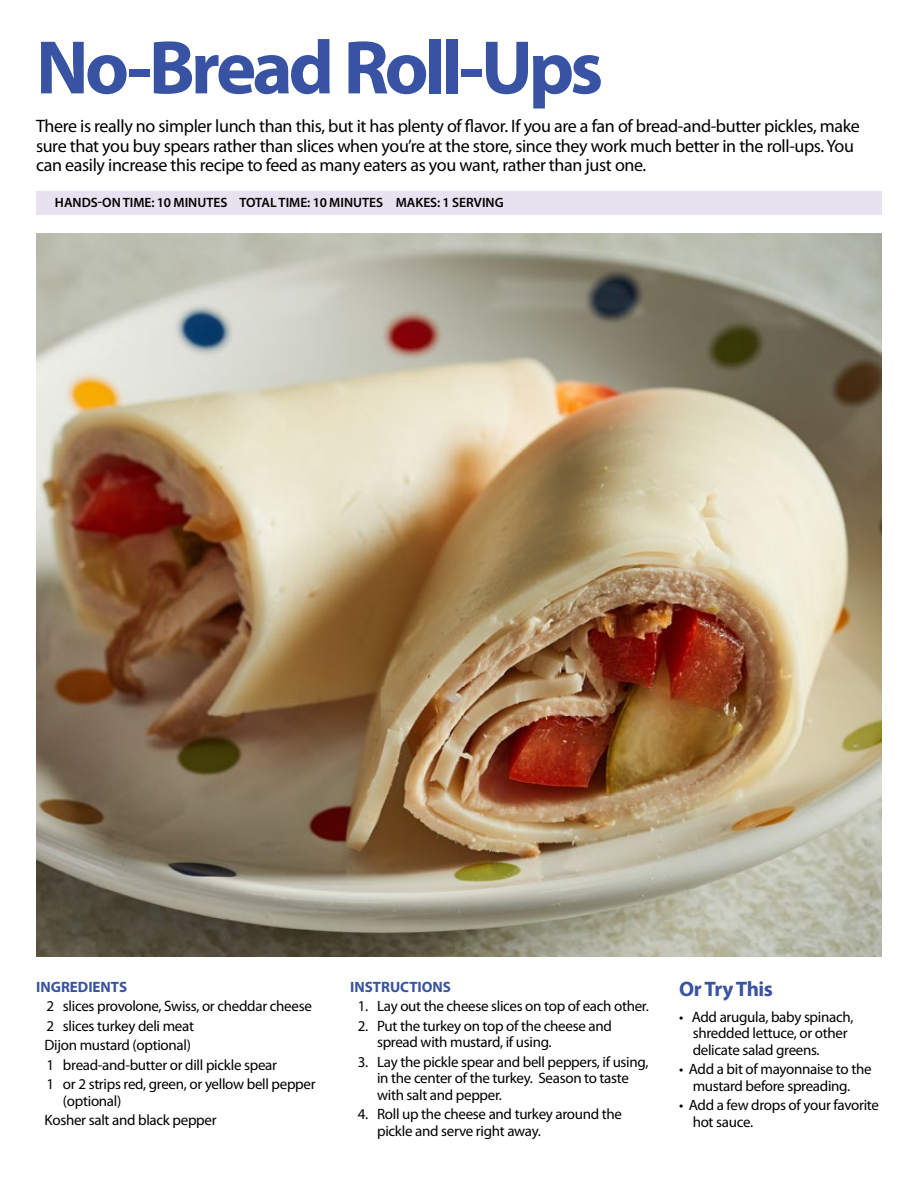
<style>
.page{position:relative;width:918px;height:1188px;background:#fff}
.page>*{position:absolute;margin:0;border:0;box-sizing:border-box;transform-origin:0 0}
.t1{font:700 76.5px "Myriad Pro";letter-spacing:-.055em;color:#3953a4}
.t2{font:700 21px "Myriad Pro";letter-spacing:-.02em;color:#3953a4}
.t3{font:18px/19.5px "Myriad Pro";letter-spacing:-.02em;color:#000}
.t4{font:15px/16.5px "Myriad Pro";letter-spacing:-.02em;color:#000}
.t5{font:700 15px "Myriad Pro";color:#3953a4}
.t6{font:600 13.5px "Myriad Pro";color:#000}
</style>
<div class="page">
<div style="left:36px;top:191px;width:846px;height:23px;background:#e7e1f0"></div>
<img style="left:36px;top:233px;width:846px;height:723px">
<h1 class="t1" style="left:36px;top:18px;width:569px">No-Bread Roll-Ups</h1>
<p class="t3" style="left:36px;top:116px;width:825px">There is really no simpler lunch than this, but it has plenty of flavor. If you are a fan of bread-and-butter pickles, make sure that you buy spears rather than slices when you’re at the store, since they work much better in the roll-ups. You can easily increase this recipe to feed as many eaters as you want, rather than just one.</p>
<p class="t6" style="left:55px;top:194px;width:450px">HANDS-ON TIME: 10 MINUTES TOTAL TIME: 10 MINUTES MAKES: 1 SERVING</p>
<p class="t5" style="left:36px;top:977px;width:93px">INGREDIENTS</p>
<p class="t4" style="left:45px;top:996px;width:272px;line-height:19.5px">2 slices provolone, Swiss, or cheddar cheese 2 slices turkey deli meat<br>Dijon mustard (optional)<br>1 bread-and-butter or dill pickle spear<br>1 or 2 strips red, green, or yellow bell pepper</p>
<p class="t4" style="left:45px;top:1091px;width:173px;line-height:19.5px;text-indent:18px">(optional)<br>Kosher salt and black pepper</p>
<p class="t5" style="left:350px;top:977px;width:102px">INSTRUCTIONS</p>
<p class="t4" style="left:358px;top:998px;width:293px">1. Lay out the cheese slices on top of each other.</p>
<p class="t4" style="left:377px;top:1017px;width:236px;text-indent:-19px">2. Put the turkey on top of the cheese and spread with mustard, if using.</p>
<p class="t4" style="left:377px;top:1053px;width:273px;text-indent:-19px">3. Lay the pickle spear and bell peppers, if using, in the center of the turkey. Season to taste with salt and pepper.</p>
<p class="t4" style="left:377px;top:1106px;width:247px;text-indent:-19px">4. Roll up the cheese and turkey around the pickle and serve right away.</p>
<h2 class="t2" style="left:679px;top:975px;width:95px">Or Try This</h2>
<p class="t4" style="left:693px;top:1008px;width:162px;text-indent:-14px">• Add arugula, baby spinach, shredded lettuce, or other delicate salad greens.</p>
<p class="t4" style="left:679px;top:1061px;width:194px;text-align:center">• Add a bit of mayonnaise to the mustard before spreading.</p>
<p class="t4" style="left:693px;top:1097px;width:188px;text-indent:-14px">• Add a few drops of your favorite hot sauce.</p>
</div>
